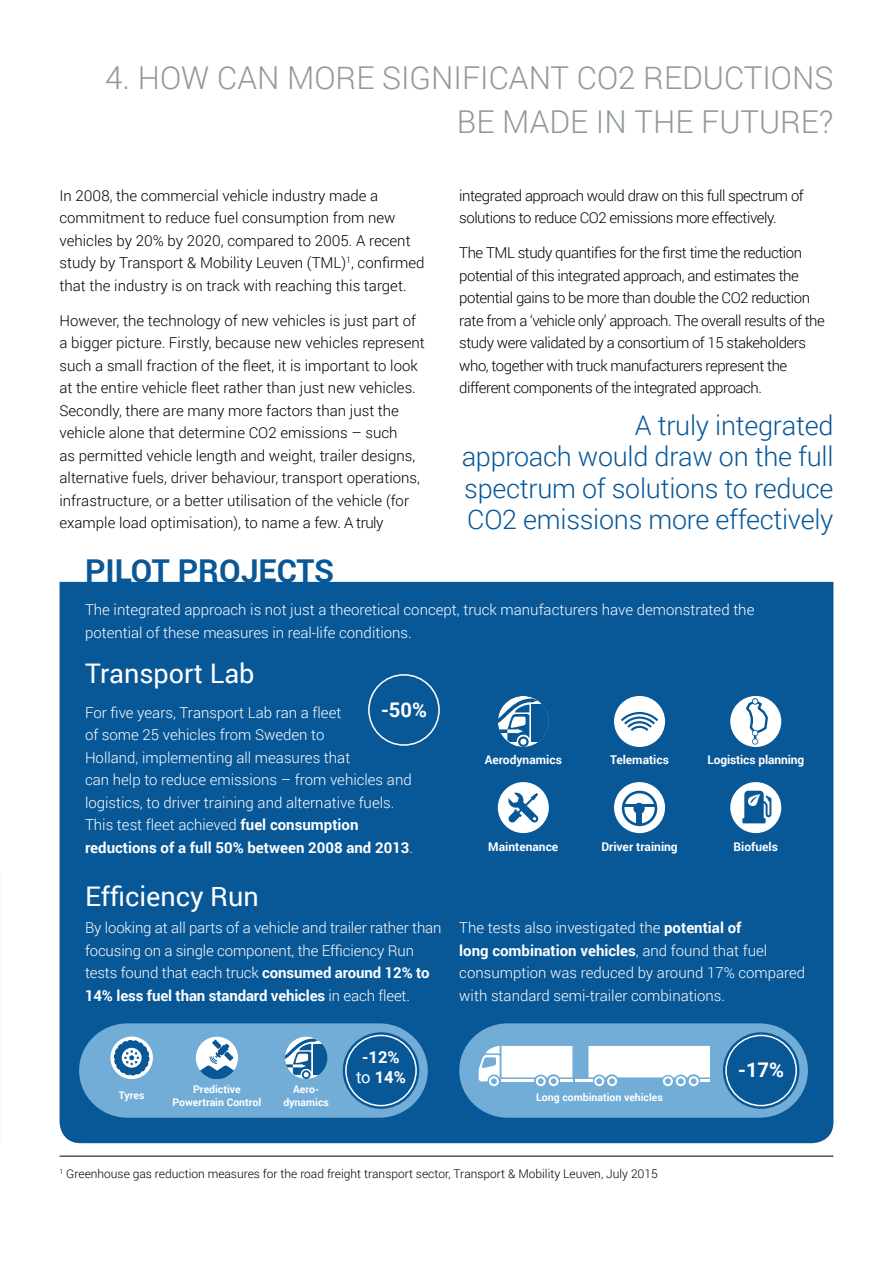
<style>
.page{position:relative;width:893px;height:1263px;background:#fff}
.page>*{position:absolute;margin:0;border:0;box-sizing:border-box;transform-origin:0 0}
.t1{font:300 31.5px/43.5px "Roboto";color:#91989c;text-align:right}
.t2{font:700 31.5px "Roboto";color:#085797}
.t3{font:300 27px/31.5px "Roboto";letter-spacing:-.01em;color:#085797;text-align:justify}
.t4{font:27px "Roboto";color:#fff}
.t5{font:700 20.25px "Roboto";color:#fff}
.t6{font:700 16.5px/19.5px "Roboto";color:#fff;text-align:center}
.t7{font:300 15px/22.5px "Roboto";color:#fff}
.t8{font:300 15px/22.5px "Roboto";color:#000}
.t9{font:300 15px/22.5px "Roboto";letter-spacing:-.03em;color:#000}
.t10{font:300 12px "Roboto";color:#000}
.t11{font:700 12px "Roboto";color:#fff}
.t12{font:700 10.5px/12.6px "Roboto";color:#fff;text-align:center}
.s1{font-weight:700}
.s2{font-weight:400}
</style>
<div class="page">
<div style="left:60px;top:582px;width:773px;height:561px;background:#085797"></div>
<hr style="left:60px;top:1156px;width:773px;height:1px;background:#000">
<div style="left:532px;top:705px;width:17px;height:37px;background:#085797"></div>
<svg style="left:498px;top:698px;width:40px;height:49px"></svg>
<div style="left:614px;top:696px;width:51px;height:51px;background:#fff;border-radius:50%"></div>
<svg style="left:621px;top:712px;width:37px;height:19px"></svg>
<div style="left:730px;top:696px;width:51px;height:51px;background:#fff;border-radius:50%"></div>
<svg style="left:744px;top:698px;width:25px;height:46px"></svg>
<div style="left:498px;top:782px;width:51px;height:51px;background:#fff;border-radius:50%"></div>
<svg style="left:508px;top:792px;width:31px;height:31px"></svg>
<div style="left:614px;top:782px;width:51px;height:51px;background:#fff;border-radius:50%"></div>
<svg style="left:622px;top:791px;width:35px;height:35px"></svg>
<div style="left:633px;top:803px;width:12px;height:11px;background:#085797;border-radius:50%"></div>
<hr style="left:624px;top:804px;width:32px;height:3px;background:#085797">
<div style="left:637px;top:804px;width:5px;height:21px;background:#085797"></div>
<svg style="left:79px;top:1023px;width:349px;height:95px;background:#619dc9"></svg>
<div style="left:366px;top:672px;width:76px;height:76px;background:#085797;border-radius:50%"></div>
<div style="left:368px;top:674px;width:72px;height:72px;border:2px solid #fff;border-radius:50%"></div>
<svg style="left:459px;top:1023px;width:349px;height:95px"></svg>
<div style="left:730px;top:782px;width:51px;height:51px;background:#fff;border-radius:50%"></div>
<svg style="left:742px;top:791px;width:29px;height:32px"></svg>
<h1 class="t1" style="left:105px;top:55px;width:730px">4. HOW CAN MORE SIGNIFICANT CO2 REDUCTIONS<br>BE MADE IN THE FUTURE?</h1>
<p class="t8" style="left:60px;top:184px;width:367px">In 2008, the commercial vehicle industry made a commitment to reduce fuel consumption from new vehicles by 20% by 2020, compared to 2005. A recent study by Transport &amp; Mobility Leuven (TML)<sup>1</sup>, confirmed that the industry is on track with reaching this target.</p>
<p class="t8" style="left:60px;top:309px;width:367px">However, the technology of new vehicles is just part of a bigger picture. Firstly, because new vehicles represent such a small fraction of the fleet, it is important to look at the entire vehicle fleet rather than just new vehicles.<br>Secondly, there are many more factors than just the vehicle alone that determine CO2 emissions – such<br>as permitted vehicle length and weight, trailer designs, alternative fuels, driver behaviour, transport operations, infrastructure, or a better utilisation of the vehicle (for example load optimisation), to name a few. A truly</p>
<h1 class="t2" style="left:85px;top:548px;width:250px">PILOT PROJECTS</h1>
<p class="t9" style="left:459px;top:184px;width:346px">integrated approach would draw on this full spectrum of solutions to reduce CO2 emissions more effectively.</p>
<p class="t9" style="left:459px;top:241px;width:367px">The TML study quantifies for the first time the reduction potential of this integrated approach, and estimates the potential gains to be more than double the CO2 reduction rate from a ‘vehicle only’ approach. The overall results of the study were validated by a consortium of 15 stakeholders who, together with truck manufacturers represent the different components of the integrated approach.</p>
<h2 class="t3" style="left:462px;top:408px;width:373px;text-indent:173px">A truly integrated approach would draw on the full spectrum of solutions to reduce CO2 emissions more effectively</h2>
<p class="t7" style="left:85px;top:598px;width:671px">The integrated approach is not just a theoretical concept, truck manufacturers have demonstrated the potential of these measures in real-life conditions.</p>
<h2 class="t4" style="left:85px;top:655px;width:171px">Transport Lab</h2>
<h3 class="t5" style="left:381px;top:695px;width:47px">-50%</h3>
<p class="t7" style="left:85px;top:701px;width:330px">For five years, Transport Lab ran a fleet<br>of some 25 vehicles from Sweden to<br>Holland, implementing all measures that<br>can help to reduce emissions – from vehicles and logistics, to driver training and alternative fuels.<br>This test fleet achieved <span class="s1">fuel consumption reductions of a full 50% between 2008 and 2013</span>.</p>
<h2 class="t4" style="left:85px;top:877px;width:175px">Efficiency Run</h2>
<p class="t11" style="left:485px;top:751px;width:79px">Aerodynamics</p>
<p class="t11" style="left:488px;top:838px;width:71px">Maintenance</p>
<p class="t11" style="left:610px;top:751px;width:60px">Telematics</p>
<p class="t11" style="left:601px;top:838px;width:78px">Driver training</p>
<p class="t11" style="left:707px;top:751px;width:98px">Logistics planning</p>
<p class="t11" style="left:733px;top:838px;width:46px">Biofuels</p>
<p class="t7" style="left:85px;top:916px;width:358px">By looking at all parts of a vehicle and trailer rather than focusing on a single component, the Efficiency Run tests found that each truck <span class="s1">consumed around 12% to 14% less fuel than standard vehicles</span> in each fleet.</p>
<p class="t7" style="left:459px;top:916px;width:347px">The tests also investigated the <span class="s1">potential of<br>long combination vehicles</span>, and found that fuel consumption was reduced by around 17% compared with standard semi-trailer combinations.</p>
<p class="t12" style="left:119px;top:1089px;width:27px">Tyres</p>
<p class="t12" style="left:173px;top:1082px;width:90px">Predictive<br>Powertrain Control</p>
<p class="t12" style="left:283px;top:1083px;width:47px">Aero&shy;dynamics</p>
<p class="t6" style="left:356px;top:1047px;width:51px">-12% <span class="s2">to</span> 14%</p>
<p class="t12" style="left:536px;top:1091px;width:128px">Long combination vehicles</p>
<p class="t10" style="left:60px;top:1165px;width:600px"><sup>1</sup> Greenhouse gas reduction measures for the road freight transport sector, Transport &amp; Mobility Leuven, July 2015</p>
<h3 class="t5" style="left:738px;top:1056px;width:47px">-17%</h3>
</div>
